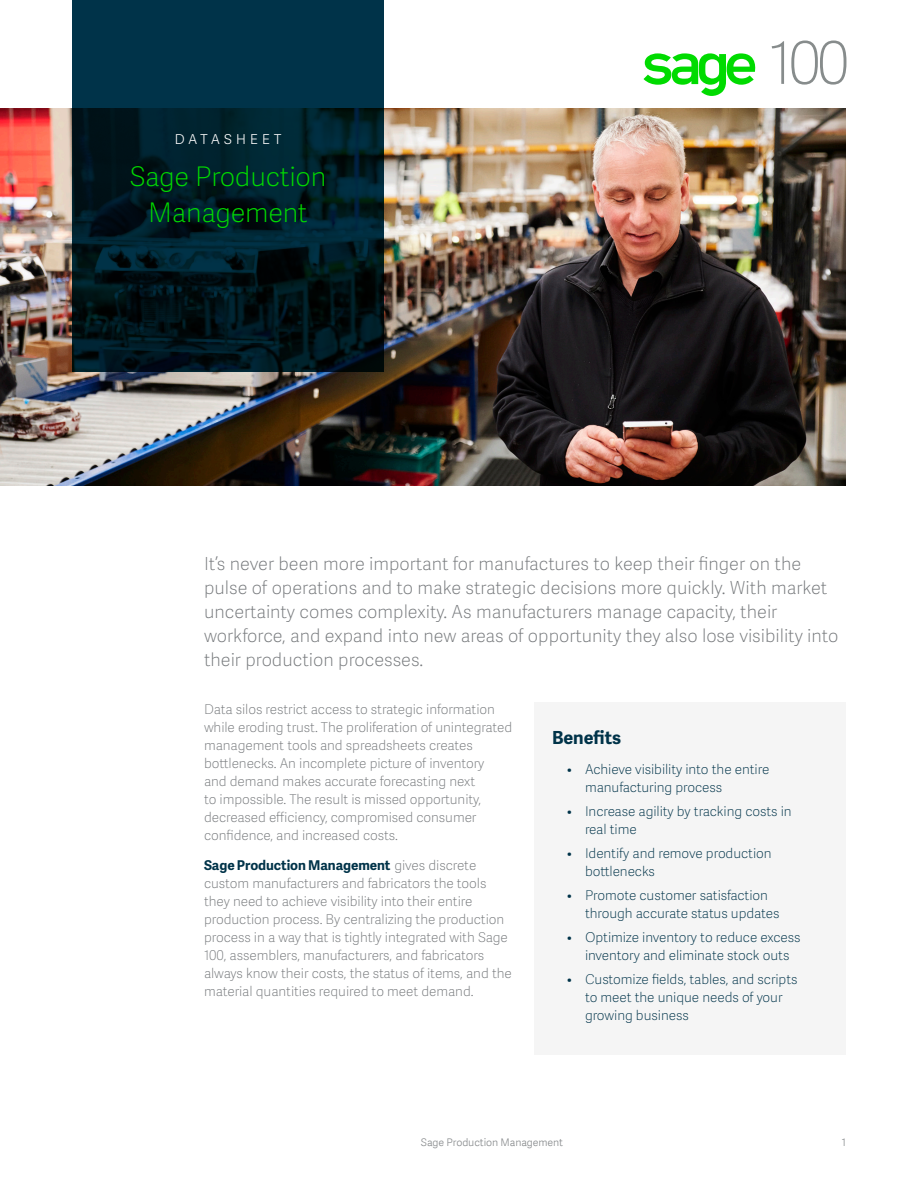
<style>
.page{position:relative;width:918px;height:1188px;background:#fff}
.page>*{position:absolute;margin:0;border:0;box-sizing:border-box;transform-origin:0 0}
.Boxed_Header__Short{font:27px/36px "Adelle Sans SAGE Th";letter-spacing:-.01em;color:#00dc00;text-align:center}
.Intro_Copy{font:18px/24px "Adelle Sans SAGE Th";color:#75787b}
.Boxed_Title___Short{font:18px "Adelle Sans SAGE Th";letter-spacing:.195em;color:#fff}
.DB_Intro_SubHead_1{font:700 18px "Adelle Sans SAGE";color:#003349}
.Body_Bold_SubHead{font:13.5px/18px "Adelle Sans SAGE Th";letter-spacing:-.005em;color:#75787b}
.t1{font:13.5px/18px "Adelle Sans SAGE Th";letter-spacing:-.005em;color:#003349}
.Body_Copy{font:13.5px/18px "Adelle Sans SAGE Th";letter-spacing:-.005em;color:#75787b}
.Text_Footnote{font:10.5px "Adelle Sans SAGE Lt";letter-spacing:-.005em;color:#888b8d}
.s1{font-family:"Adelle Sans SAGE";font-weight:700;color:#003349}
</style>
<div class="page">
<img style="left:0;top:108px;width:846px;height:378px">
<svg style="left:72px;top:0;width:312px;height:372px;background:#00212d"></svg>
<svg style="left:644px;top:53px;width:112px;height:43px"></svg>
<svg style="left:772px;top:41px;width:12px;height:43px"></svg>
<svg style="left:791px;top:40px;width:55px;height:45px"></svg>
<div style="left:534px;top:702px;width:312px;height:352px;background:#f5f5f5"></div>
<p class="Boxed_Title___Short" style="left:174px;top:125px;width:109px">Datasheet</p>
<p class="Boxed_Header__Short" style="left:130px;top:158px;width:198px">Sage Production<br>Management</p>
<p class="Intro_Copy" style="left:204px;top:551px;width:636px">It’s never been more important for manufactures to keep their finger on the pulse of operations and to make strategic decisions more quickly. With market uncertainty comes complexity. As manufacturers manage capacity, their workforce, and expand into new areas of opportunity they also lose visibility into their production processes.</p>
<p class="Body_Copy" style="left:204px;top:700px;width:310px">Data silos restrict access to strategic information while eroding trust. The proliferation of unintegrated management tools and spreadsheets creates bottlenecks. An incomplete picture of inventory<br>and demand makes accurate forecasting next<br>to impossible. The result is missed opportunity, decreased efficiency, compromised consumer confidence, and increased costs.</p>
<p class="Body_Bold_SubHead" style="left:204px;top:856px;width:309px"><span class="s1">Sage Production Management</span> gives discrete custom manufacturers and fabricators the tools they need to achieve visibility into their entire production process. By centralizing the production process in a way that is tightly integrated with Sage 100, assemblers, manufacturers, and fabricators always know their costs, the status of items, and the material quantities required to meet demand.</p>
<p class="DB_Intro_SubHead_1" style="left:552px;top:724px;width:71px">Benefits</p>
<p class="t1" style="left:585px;top:760px;width:186px;text-indent:-18px">• Achieve visibility into the entire manufacturing process</p>
<p class="t1" style="left:585px;top:802px;width:208px;text-indent:-18px">• Increase agility by tracking costs in real time</p>
<p class="t1" style="left:585px;top:844px;width:188px;text-indent:-18px">• Identify and remove production bottlenecks</p>
<p class="t1" style="left:585px;top:886px;width:196px;text-indent:-18px">• Promote customer satisfaction through accurate status updates</p>
<p class="t1" style="left:567px;top:928px;width:235px;text-align:center">• Optimize inventory to reduce excess inventory and eliminate stock outs</p>
<p class="t1" style="left:585px;top:970px;width:214px;text-indent:-18px">• Customize fields, tables, and scripts to meet the unique needs of your growing business</p>
<p class="Text_Footnote" style="left:421px;top:1135px;width:144px">Sage Production Management</p>
<p class="Text_Footnote" style="left:842px;top:1135px;width:6px">1</p>
</div>
